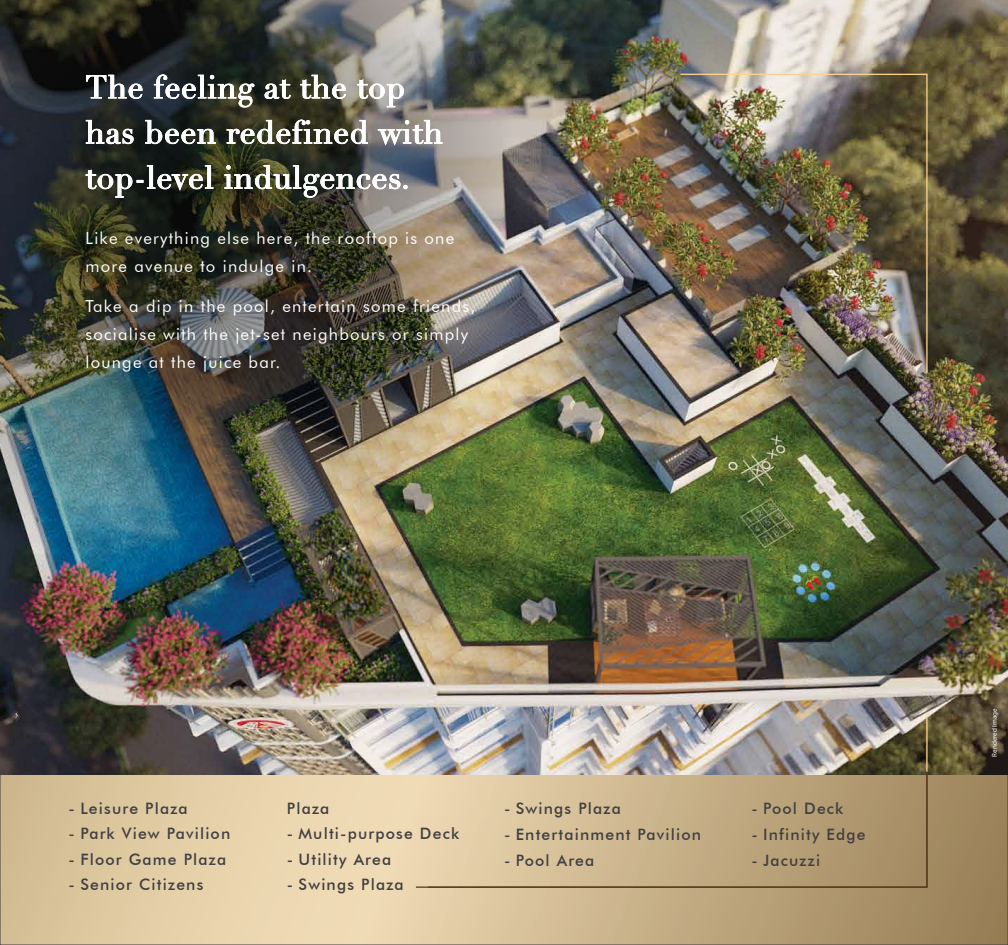
<style>
.page{position:relative;width:1008px;height:945px;background:#fff}
.page>*{position:absolute;margin:0;border:0;box-sizing:border-box;transform-origin:0 0}
.t1{font:31.59px/45.1px "Didot";letter-spacing:.02em;color:#fff}
.t2{font:16.62px/27.7px "Futura BT";letter-spacing:.075em;color:#fff}
.t3{font:500 15.75px "Futura BT";letter-spacing:.075em;color:#414042}
.t4{font:7px "Myriad Pro";color:#fff}
</style>
<div class="page">
<svg style="left:2px;top:775px;width:1004px;height:168px"></svg>
<img style="left:0;top:0;width:1008px;height:775px">
<img style="left:0;top:0;width:594px;height:661px">
<svg style="left:415px;top:770px;width:513px;height:118px"></svg>
<img style="left:679px;top:73px;width:249px;height:301px">
<hr style="left:926px;top:718px;width:2px;height:54px;background:#fcd290">
<svg style="left:86px;top:75px;width:56px;height:24px"></svg>
<svg style="left:154px;top:75px;width:100px;height:32px"></svg>
<svg style="left:265px;top:79px;width:26px;height:20px"></svg>
<svg style="left:300px;top:75px;width:46px;height:24px"></svg>
<svg style="left:357px;top:79px;width:47px;height:28px"></svg>
<svg style="left:86px;top:120px;width:47px;height:24px"></svg>
<svg style="left:145px;top:120px;width:71px;height:24px"></svg>
<svg style="left:227px;top:120px;width:141px;height:24px"></svg>
<svg style="left:378px;top:120px;width:64px;height:25px"></svg>
<svg style="left:86px;top:165px;width:127px;height:33px"></svg>
<svg style="left:224px;top:165px;width:183px;height:33px"></svg>
<h1 class="t1" style="left:86px;top:65px;width:359px">The feeling at the top has been redefined with top-level indulgences.</h1>
<p class="t2" style="left:86px;top:224px;width:370px">Like everything else here, the rooftop is one more avenue to indulge in.</p>
<p class="t2" style="left:86px;top:292px;width:391px">Take a dip in the pool, entertain some friends, socialise with the jet-set neighbours or simply lounge at the juice bar.</p>
<p class="t3" style="left:69px;top:799px;width:121px">- Leisure Plaza</p>
<p class="t3" style="left:69px;top:824px;width:163px">- Park View Pavilion</p>
<p class="t3" style="left:69px;top:849px;width:159px">- Floor Game Plaza</p>
<p class="t3" style="left:69px;top:875px;width:136px">- Senior Citizens</p>
<p class="t3" style="left:287px;top:799px;width:44px">Plaza</p>
<p class="t3" style="left:287px;top:824px;width:174px">- Multi-purpose Deck</p>
<p class="t3" style="left:287px;top:849px;width:106px">- Utility Area</p>
<p class="t3" style="left:287px;top:875px;width:118px">- Swings Plaza</p>
<p class="t3" style="left:504px;top:799px;width:118px">- Swings Plaza</p>
<p class="t3" style="left:504px;top:825px;width:199px">- Entertainment Pavilion</p>
<p class="t3" style="left:504px;top:851px;width:92px">- Pool Area</p>
<p class="t3" style="left:751px;top:799px;width:93px">- Pool Deck</p>
<p class="t3" style="left:751px;top:825px;width:116px">- Infinity Edge</p>
<p class="t3" style="left:751px;top:851px;width:70px">- Jacuzzi</p>
<p class="t4" style="left:990px;top:757px;width:50px;rotate:-90deg">Rendered Image</p>
</div>
